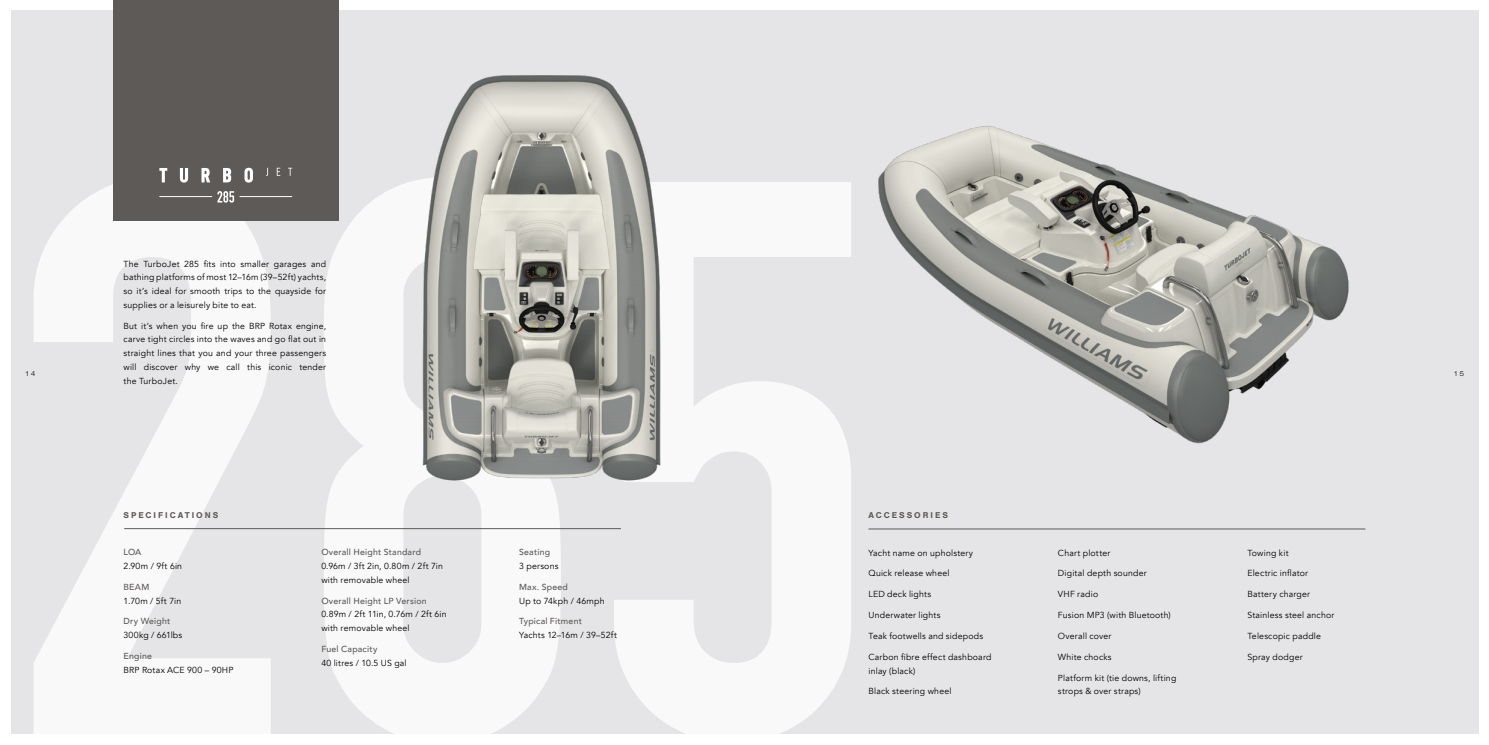
<style>
.page{position:relative;width:1489px;height:745px;background:#fff}
.page>*{position:absolute;margin:0;border:0;box-sizing:border-box;transform-origin:0 0}
.t1{font:8.75px/13.8px "Avenir";letter-spacing:.02em;color:#000}
.t2{font:500 8.75px "Avenir";letter-spacing:.025em;color:#5d5a57}
.t3{font:700 8.75px "Nimbus San";letter-spacing:.225em;color:#5d5a57}
.t4{font:300 7.5px "Nimbus San Ext";color:#000}
</style>
<div class="page">
<div style="left:11px;top:11px;width:1467px;height:722px;background:#e5e5e7"></div>
<svg style="left:34px;top:185px;width:237px;height:549px;fill:#f9f9fa"></svg>
<svg style="left:324px;top:181px;width:237px;height:553px;fill:#f9f9fa"></svg>
<svg style="left:614px;top:182px;width:237px;height:552px;fill:#f9f9fa"></svg>
<div style="left:113px;top:0;width:226px;height:221px;background:#5d5a57"></div>
<hr style="left:124px;top:528px;width:497px;height:1px;background:#5d5a57">
<img style="left:878px;top:125px;width:471px;height:319px">
<img style="left:415px;top:75px;width:253px;height:419px">
<svg style="left:217px;top:191px;width:17px;height:11px"></svg>
<svg style="left:277px;top:168px;width:3px;height:8px"></svg>
<svg style="left:288px;top:168px;width:4px;height:8px"></svg>
<svg style="left:159px;top:168px;width:8px;height:14px"></svg>
<svg style="left:180px;top:168px;width:8px;height:14px"></svg>
<svg style="left:201px;top:168px;width:9px;height:14px"></svg>
<svg style="left:223px;top:168px;width:8px;height:14px"></svg>
<svg style="left:244px;top:168px;width:9px;height:14px"></svg>
<hr style="left:159px;top:196px;width:53px;height:1px;background:#fff">
<hr style="left:239px;top:196px;width:53px;height:1px;background:#fff">
<hr style="left:868px;top:528px;width:497px;height:1px;background:#5d5a57">
<p class="t1" style="left:123px;top:256px;width:204px;text-align:justify">The TurboJet 285 fits into smaller garages and bathing platforms of most 12–16m (39–52ft) yachts, so it’s ideal for smooth trips to the quayside for supplies or a leisurely bite to eat.</p>
<p class="t1" style="left:123px;top:319px;width:204px;text-align:justify">But it’s when you fire up the BRP Rotax engine, carve tight circles into the waves and go flat out in straight lines that you and your three passengers will discover why we call this iconic tender the TurboJet.</p>
<p class="t4" style="left:25px;top:368px;width:12px">14</p>
<p class="t4" style="left:1453px;top:368px;width:12px">15</p>
<p class="t3" style="left:123px;top:509px;width:96px">SPECIFICATIONS</p>
<p class="t3" style="left:868px;top:509px;width:81px">ACCESSORIES</p>
<p class="t1" style="left:868px;top:545px;width:106px">Yacht name on upholstery</p>
<p class="t1" style="left:868px;top:566px;width:83px">Quick release wheel</p>
<p class="t1" style="left:868px;top:587px;width:64px">LED deck lights</p>
<p class="t1" style="left:868px;top:608px;width:74px">Underwater lights</p>
<p class="t1" style="left:868px;top:629px;width:116px">Teak footwells and sidepods</p>
<p class="t1" style="left:868px;top:649px;width:124px">Carbon fibre effect dashboard inlay (black)</p>
<p class="t1" style="left:868px;top:684px;width:84px">Black steering wheel</p>
<p class="t2" style="left:321px;top:544px;width:101px">Overall Height Standard</p>
<p class="t1" style="left:321px;top:559px;width:123px">0.96m / 3ft 2in, 0.80m / 2ft 7in with removable wheel</p>
<p class="t2" style="left:321px;top:592px;width:107px">Overall Height LP Version</p>
<p class="t1" style="left:321px;top:607px;width:127px">0.89m / 2ft 11in, 0.76m / 2ft 6in with removable wheel</p>
<p class="t2" style="left:321px;top:641px;width:58px">Fuel Capacity</p>
<p class="t1" style="left:321px;top:655px;width:87px">40 litres / 10.5 US gal</p>
<p class="t2" style="left:519px;top:544px;width:32px">Seating</p>
<p class="t1" style="left:519px;top:558px;width:41px">3 persons</p>
<p class="t2" style="left:519px;top:578px;width:50px">Max. Speed</p>
<p class="t1" style="left:519px;top:593px;width:87px">Up to 74kph / 46mph</p>
<p class="t2" style="left:519px;top:613px;width:64px">Typical Fitment</p>
<p class="t1" style="left:519px;top:628px;width:99px">Yachts 12–16m / 39–52ft</p>
<p class="t2" style="left:123px;top:544px;width:19px">LOA</p>
<p class="t1" style="left:123px;top:559px;width:60px">2.90m / 9ft 6in</p>
<p class="t2" style="left:123px;top:578px;width:27px">BEAM</p>
<p class="t1" style="left:123px;top:593px;width:59px">1.70m / 5ft 7in</p>
<p class="t2" style="left:123px;top:613px;width:48px">Dry Weight</p>
<p class="t1" style="left:123px;top:628px;width:60px">300kg / 661lbs</p>
<p class="t2" style="left:123px;top:648px;width:30px">Engine</p>
<p class="t1" style="left:123px;top:662px;width:111px">BRP Rotax ACE 900 – 90HP</p>
<p class="t1" style="left:1057px;top:545px;width:54px">Chart plotter</p>
<p class="t1" style="left:1057px;top:566px;width:90px">Digital depth sounder</p>
<p class="t1" style="left:1057px;top:587px;width:42px">VHF radio</p>
<p class="t1" style="left:1057px;top:608px;width:114px">Fusion MP3 (with Bluetooth)</p>
<p class="t1" style="left:1057px;top:628px;width:55px">Overall cover</p>
<p class="t1" style="left:1057px;top:649px;width:55px">White chocks</p>
<p class="t1" style="left:1057px;top:670px;width:120px">Platform kit (tie downs, lifting strops &amp; over straps)</p>
<p class="t1" style="left:1247px;top:545px;width:43px">Towing kit</p>
<p class="t1" style="left:1247px;top:566px;width:62px">Electric inflator</p>
<p class="t1" style="left:1247px;top:587px;width:64px">Battery charger</p>
<p class="t1" style="left:1247px;top:608px;width:88px">Stainless steel anchor</p>
<p class="t1" style="left:1247px;top:628px;width:75px">Telescopic paddle</p>
<p class="t1" style="left:1247px;top:649px;width:57px">Spray dodger</p>
</div>
